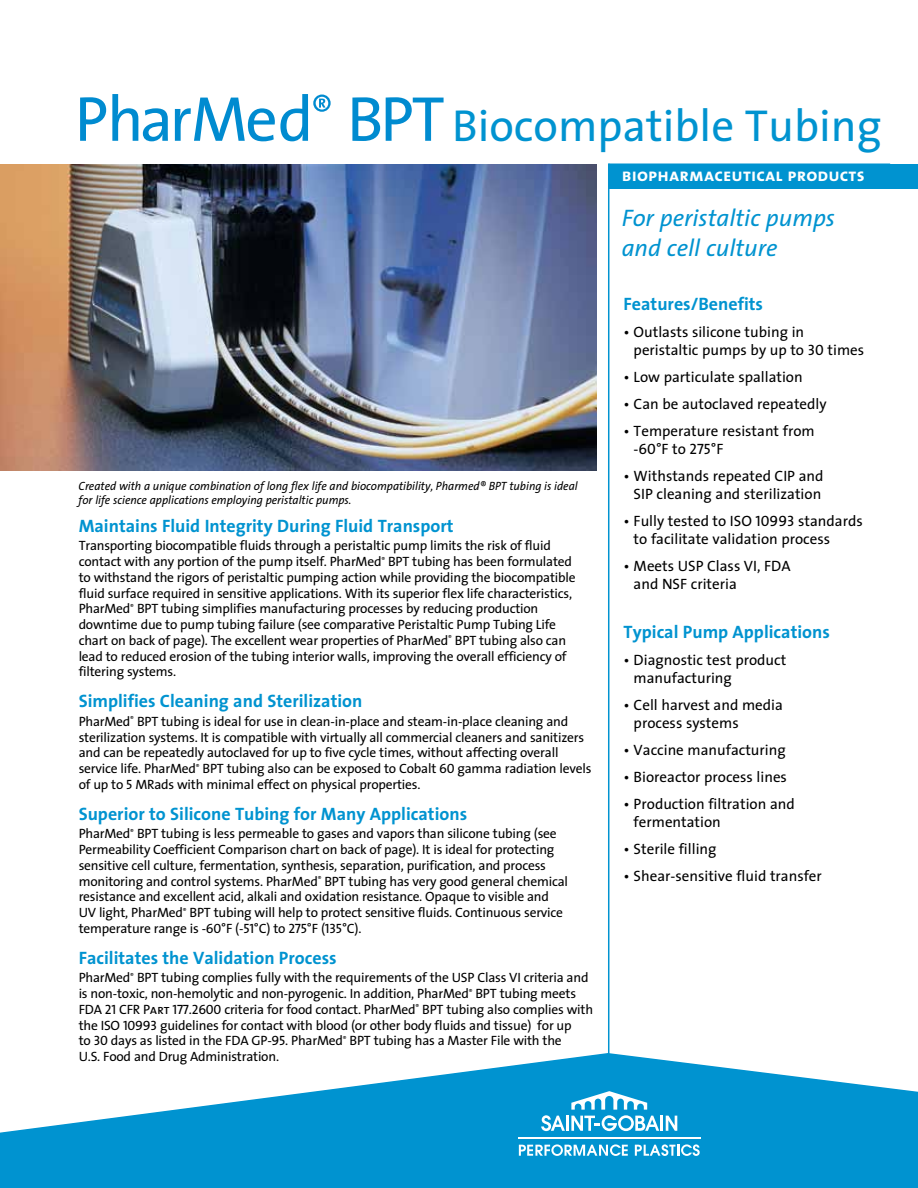
<style>
.page{position:relative;width:918px;height:1188px;background:#fff}
.page>*{position:absolute;margin:0;border:0;box-sizing:border-box;transform-origin:0 0}
.t1{font:45px "The Sans";color:#0093d0}
.t2{font:italic 24px/30px "The Sans";color:#0093d0}
.t3{font:700 18px "The Sans";color:#0093d0}
.t4{font:18px "The Sans Bold Caps";letter-spacing:.01em;color:#fff}
.t5{font:15px/18px "The Sans";color:#000}
.t6{font:15px "The Sans Caps";color:#000}
.t7{font:13.5px/15.8px "The Sans";letter-spacing:-.015em;color:#000}
.t8{font:italic 12px/13.5px "The Sans";color:#000;scale:.95 1}
.s1{font-family:"The Sans Caps"}
.s2{font-family:"The Sans"}
</style>
<div class="page">
<svg style="left:0;top:1052px;width:918px;height:136px"></svg>
<div style="left:609px;top:164px;width:309px;height:25px;background:#0093d0"></div>
<img style="left:0;top:164px;width:596px;height:307px">
<div style="left:36px;top:1042px;width:27px;height:27px;background:#fff;border-radius:50%"></div>
<hr style="left:608px;top:163px;width:1px;height:917px;background:#0093d0">
<svg style="left:80px;top:97px;width:26px;height:44px"></svg>
<svg style="left:112px;top:94px;width:56px;height:47px"></svg>
<svg style="left:175px;top:94px;width:156px;height:47px"></svg>
<svg style="left:352px;top:97px;width:28px;height:44px"></svg>
<svg style="left:386px;top:97px;width:58px;height:44px"></svg>
<hr style="left:518px;top:1137px;width:182px;height:2px;background:#fff">
<hr style="left:660px;top:1116px;width:3px;height:15px;background:#fff">
<svg style="left:666px;top:1116px;width:11px;height:15px"></svg>
<hr style="left:566px;top:1116px;width:3px;height:15px;background:#fff">
<svg style="left:541px;top:1115px;width:24px;height:16px"></svg>
<svg style="left:571px;top:1091px;width:88px;height:40px"></svg>
<svg style="left:519px;top:1144px;width:109px;height:12px"></svg>
<svg style="left:635px;top:1144px;width:65px;height:12px"></svg>
<h1 class="t1" style="left:452px;top:89px;width:431px">Biocompatible Tubing</h1>
<h3 class="t4" style="left:622px;top:160px;width:244px">biopharmaceutical products</h3>
<p class="t8" style="left:79px;top:479px;width:527px">Created with a unique combination of long flex life and biocompatibility, Pharmed® BPT tubing is ideal for life science applications employing peristaltic pumps.</p>
<h3 class="t3" style="left:79px;top:511px;width:376px">Maintains Fluid Integrity During Fluid Transport</h3>
<p class="t7" style="left:79px;top:538px;width:498px">Transporting biocompatible fluids through a peristaltic pump limits the risk of fluid contact with any portion of the pump itself. PharMed<sup>®</sup> BPT tubing has been formulated to withstand the rigors of peristaltic pumping action while providing the biocompatible fluid surface required in sensitive applications. With its superior flex life characteristics, PharMed<sup>®</sup> BPT tubing simplifies manufacturing processes by reducing production downtime due to pump tubing failure (see comparative Peristaltic Pump Tubing Life chart on back of page). The excellent wear properties of PharMed<sup>®</sup> BPT tubing also can lead to reduced erosion of the tubing interior walls, improving the overall efficiency of filtering systems.</p>
<h3 class="t3" style="left:79px;top:686px;width:285px">Simplifies Cleaning and Sterilization</h3>
<p class="t7" style="left:79px;top:713px;width:514px">PharMed<sup>®</sup> BPT tubing is ideal for use in clean-in-place and steam-in-place cleaning and sterilization systems. It is compatible with virtually all commercial cleaners and sanitizers and can be repeatedly autoclaved for up to five cycle times, without affecting overall service life. PharMed<sup>®</sup> BPT tubing also can be exposed to Cobalt <span class="s1">60</span> gamma radiation levels of up to <span class="s1">5</span> MRads with minimal effect on physical properties.</p>
<h3 class="t3" style="left:79px;top:799px;width:390px">Superior to Silicone Tubing for Many Applications</h3>
<p class="t7" style="left:79px;top:826px;width:491px">PharMed<sup>®</sup> BPT tubing is less permeable to gases and vapors than silicone tubing (see Permeability Coefficient Comparison chart on back of page). It is ideal for protecting sensitive cell culture, fermentation, synthesis, separation, purification, and process monitoring and control systems. PharMed<sup>®</sup> BPT tubing has very good general chemical resistance and excellent acid, alkali and oxidation resistance. Opaque to visible and UV light, PharMed<sup>®</sup> BPT tubing will help to protect sensitive fluids. Continuous service temperature range is -<span class="s1">60°</span>F (-<span class="s1">51</span>°C) to <span class="s1">275</span>°F (<span class="s1">135</span>°C).</p>
<h3 class="t3" style="left:79px;top:943px;width:260px">Facilitates the Validation Process</h3>
<p class="t7" style="left:79px;top:970px;width:516px">PharMed<sup>®</sup> BPT tubing complies fully with the requirements of the USP Class VI criteria and is non-toxic, non-hemolytic and non-pyrogenic. In addition, PharMed<sup>®</sup> BPT tubing meets <span class="s1">FDA 21 CFR Part 177.2600</span> criteria for food contact. PharMed<sup>®</sup> BPT tubing also complies with the ISO <span class="s1">10993</span> guidelines for contact with blood (or other body fluids and tissue) for up<br>to <span class="s1">30</span> days as listed in the FDA <span class="s1">GP-95</span>. PharMed<sup>®</sup> BPT tubing has a Master File with the<br>U.S. Food and Drug Administration.</p>
<h2 class="t2" style="left:622px;top:202px;width:215px">For peristaltic pumps and cell culture</h2>
<h3 class="t3" style="left:624px;top:289px;width:141px">Features/Benefits</h3>
<p class="t5" style="left:634px;top:323px;width:232px;text-indent:-10px">• Outlasts silicone tubing in peristaltic pumps by up to <span class="s1">30</span> times</p>
<p class="t5" style="left:624px;top:368px;width:181px">• Low particulate spallation</p>
<p class="t5" style="left:624px;top:395px;width:205px">• Can be autoclaved repeatedly</p>
<p class="t5" style="left:624px;top:422px;width:193px">• Temperature resistant from</p>
<p class="t6" style="left:634px;top:437px;width:91px">-60°<span class="s2">F to</span> 275°<span class="s2">F</span></p>
<p class="t5" style="left:624px;top:467px;width:201px;text-align:center">• Withstands repeated CIP and<br>SIP cleaning and sterilization</p>
<p class="t5" style="left:634px;top:512px;width:231px;text-indent:-10px">• Fully tested to ISO <span class="s1">10993</span> standards to facilitate validation process</p>
<p class="t5" style="left:634px;top:557px;width:158px;text-indent:-10px">• Meets USP Class VI, FDA and NSF criteria</p>
<h3 class="t3" style="left:624px;top:617px;width:208px">Typical Pump Applications</h3>
<p class="t5" style="left:634px;top:651px;width:154px;text-indent:-10px">• Diagnostic test product manufacturing</p>
<p class="t5" style="left:634px;top:696px;width:151px;text-indent:-10px">• Cell harvest and media process systems</p>
<p class="t5" style="left:624px;top:741px;width:164px">• Vaccine manufacturing</p>
<p class="t5" style="left:624px;top:768px;width:165px">• Bioreactor process lines</p>
<p class="t5" style="left:634px;top:795px;width:163px;text-indent:-10px">• Production filtration and fermentation</p>
<p class="t5" style="left:624px;top:840px;width:94px">• Sterile filling</p>
<p class="t5" style="left:624px;top:867px;width:200px">• Shear-sensitive fluid transfer</p>
</div>
